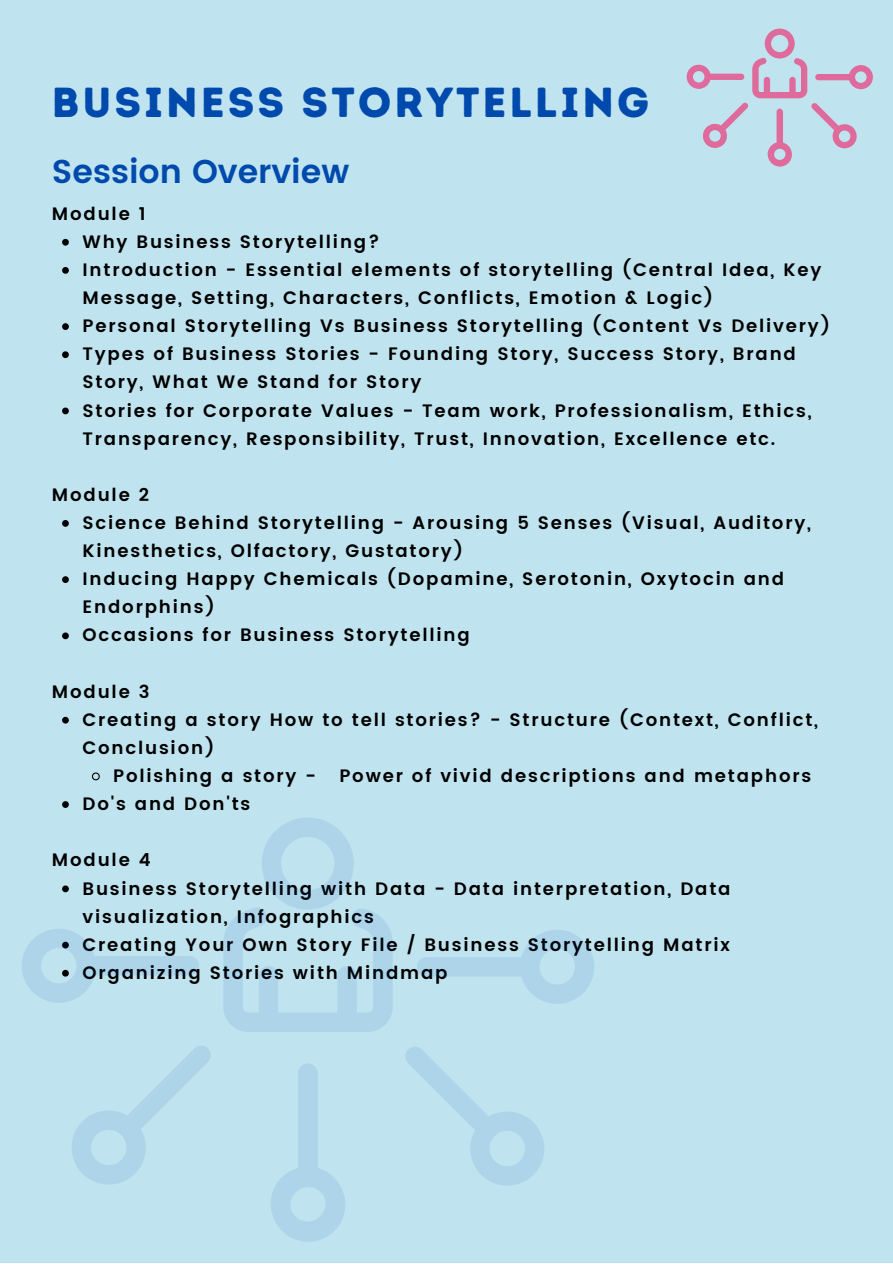
<style>
.page{position:relative;width:893px;height:1264px;background:#fff}
.page>*{position:absolute;margin:0;border:0;box-sizing:border-box;transform-origin:0 0}
.t1{font:42px "Intro Rust Base";letter-spacing:.07em;color:#004aad}
.t2{font:600 33px "Poppins";color:#004aad}
.t3{font:600 18px/28px "Poppins";letter-spacing:.1em;color:#000}
</style>
<div class="page">
<div style="left:0;top:0;width:892px;height:1262px;background:#c0e4ef"></div>
<svg style="left:62px;top:239px;width:7px;height:7px"></svg>
<svg style="left:62px;top:267px;width:7px;height:7px"></svg>
<svg style="left:62px;top:323px;width:7px;height:7px"></svg>
<svg style="left:62px;top:351px;width:7px;height:7px"></svg>
<svg style="left:62px;top:407px;width:7px;height:7px"></svg>
<svg style="left:62px;top:520px;width:7px;height:7px"></svg>
<svg style="left:62px;top:576px;width:7px;height:7px"></svg>
<svg style="left:62px;top:632px;width:7px;height:7px"></svg>
<svg style="left:62px;top:716px;width:7px;height:7px"></svg>
<svg style="left:91px;top:772px;width:9px;height:9px"></svg>
<svg style="left:62px;top:801px;width:7px;height:7px"></svg>
<svg style="left:62px;top:885px;width:7px;height:7px"></svg>
<svg style="left:686px;top:29px;width:186px;height:138px"></svg>
<svg style="left:223px;top:818px;width:169px;height:213px"></svg>
<svg style="left:22px;top:929px;width:177px;height:73px"></svg>
<svg style="left:72px;top:1046px;width:139px;height:138px"></svg>
<svg style="left:271px;top:1063px;width:74px;height:178px"></svg>
<svg style="left:417px;top:930px;width:177px;height:73px"></svg>
<svg style="left:405px;top:1047px;width:139px;height:138px"></svg>
<p class="t1" style="left:52px;top:78px;width:598px">BUSINESS STORYTELLING</p>
<p class="t2" style="left:52px;top:153px;width:299px">Session Overview</p>
<p class="t3" style="left:52px;top:199px;width:95px">Module 1</p>
<p class="t3" style="left:83px;top:228px;width:298px">Why Business Storytelling?</p>
<p class="t3" style="left:83px;top:256px;width:740px">Introduction - Essential elements of storytelling (Central Idea, Key<br>Message, Setting, Characters, Conflicts, Emotion &amp; Logic)</p>
<p class="t3" style="left:83px;top:312px;width:748px">Personal Storytelling Vs Business Storytelling (Content Vs Delivery)</p>
<p class="t3" style="left:83px;top:340px;width:714px">Types of Business Stories - Founding Story, Success Story, Brand<br>Story, What We Stand for Story</p>
<p class="t3" style="left:83px;top:396px;width:730px">Stories for Corporate Values - Team work, Professionalism, Ethics,<br>Transparency, Responsibility, Trust, Innovation, Excellence etc.</p>
<p class="t3" style="left:52px;top:480px;width:99px">Module 2</p>
<p class="t3" style="left:83px;top:509px;width:730px">Science Behind Storytelling - Arousing 5 Senses (Visual, Auditory,<br>Kinesthetics, Olfactory, Gustatory)</p>
<p class="t3" style="left:83px;top:565px;width:703px">Inducing Happy Chemicals (Dopamine, Serotonin, Oxytocin and<br>Endorphins)</p>
<p class="t3" style="left:83px;top:621px;width:388px">Occasions for Business Storytelling</p>
<p class="t3" style="left:52px;top:677px;width:99px">Module 3</p>
<p class="t3" style="left:83px;top:705px;width:737px">Creating a story How to tell stories? - Structure (Context, Conflict,<br>Conclusion)</p>
<p class="t3" style="left:113px;top:761px;width:204px">Polishing a story -</p>
<p class="t3" style="left:339px;top:761px;width:473px">Power of vivid descriptions and metaphors</p>
<p class="t3" style="left:83px;top:790px;width:169px">Do's and Don'ts</p>
<p class="t3" style="left:52px;top:846px;width:100px">Module 4</p>
<p class="t3" style="left:83px;top:874px;width:649px">Business Storytelling with Data - Data interpretation, Data visualization, Infographics</p>
<p class="t3" style="left:83px;top:930px;width:648px">Creating Your Own Story File / Business Storytelling Matrix</p>
<p class="t3" style="left:83px;top:958px;width:366px">Organizing Stories with Mindmap</p>
</div>
